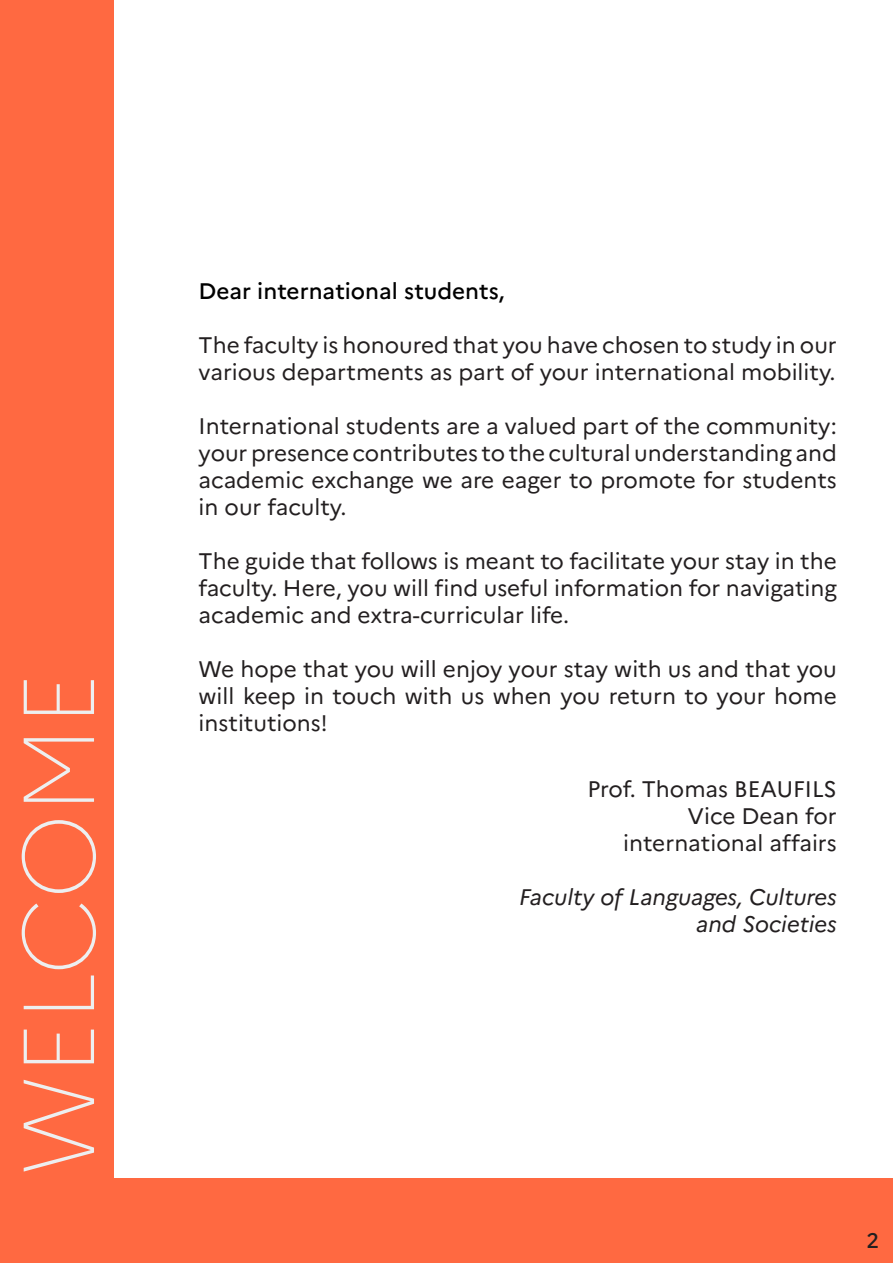
<style>
.page{position:relative;width:893px;height:1263px;background:#fff}
.page>*{position:absolute;margin:0;border:0;box-sizing:border-box;transform-origin:0 0}
.t1{font:100 100.5px "Marianne";color:#edeff0}
.t2{font:22.5px/27px "Marianne";color:#231f20;text-align:justify}
.t3{font:italic 22.5px/27px "Marianne";color:#231f20;text-align:right}
.t4{font:500 22.5px "Marianne";color:#000}
.t5{font:500 21px "Marianne";color:#231f20}
</style>
<div class="page">
<div style="left:0;top:0;width:113px;height:1262px;background:#ff6941"></div>
<div style="left:0;top:1178px;width:893px;height:85px;background:#ff6941"></div>
<p class="t1" style="left:-19px;top:1176px;width:505px;rotate:-90deg">WELCOME</p>
<p class="t4" style="left:199px;top:273px;width:308px">Dear international students,</p>
<p class="t2" style="left:199px;top:329px;width:640px">The faculty is honoured that you have chosen to study in our various departments as part of your international mobility.</p>
<p class="t2" style="left:199px;top:410px;width:640px">International students are a valued part of the community: your presence contributes to the cultural understanding and academic exchange we are eager to promote for students in our faculty.</p>
<p class="t2" style="left:199px;top:545px;width:640px">The guide that follows is meant to facilitate your stay in the faculty. Here, you will find useful information for navigating academic and extra-curricular life.</p>
<p class="t2" style="left:199px;top:653px;width:640px">We hope that you will enjoy your stay with us and that you will keep in touch with us when you return to your home institutions!</p>
<p class="t2" style="left:587px;top:774px;width:251px">Prof. Thomas BEAUFILS</p>
<p class="t2" style="left:688px;top:801px;width:151px">Vice Dean for</p>
<p class="t2" style="left:623px;top:828px;width:215px">international affairs</p>
<p class="t3" style="left:519px;top:882px;width:319px">Faculty of Languages, Cultures and Societies</p>
<p class="t5" style="left:866px;top:1224px;width:14px">2</p>
</div>
